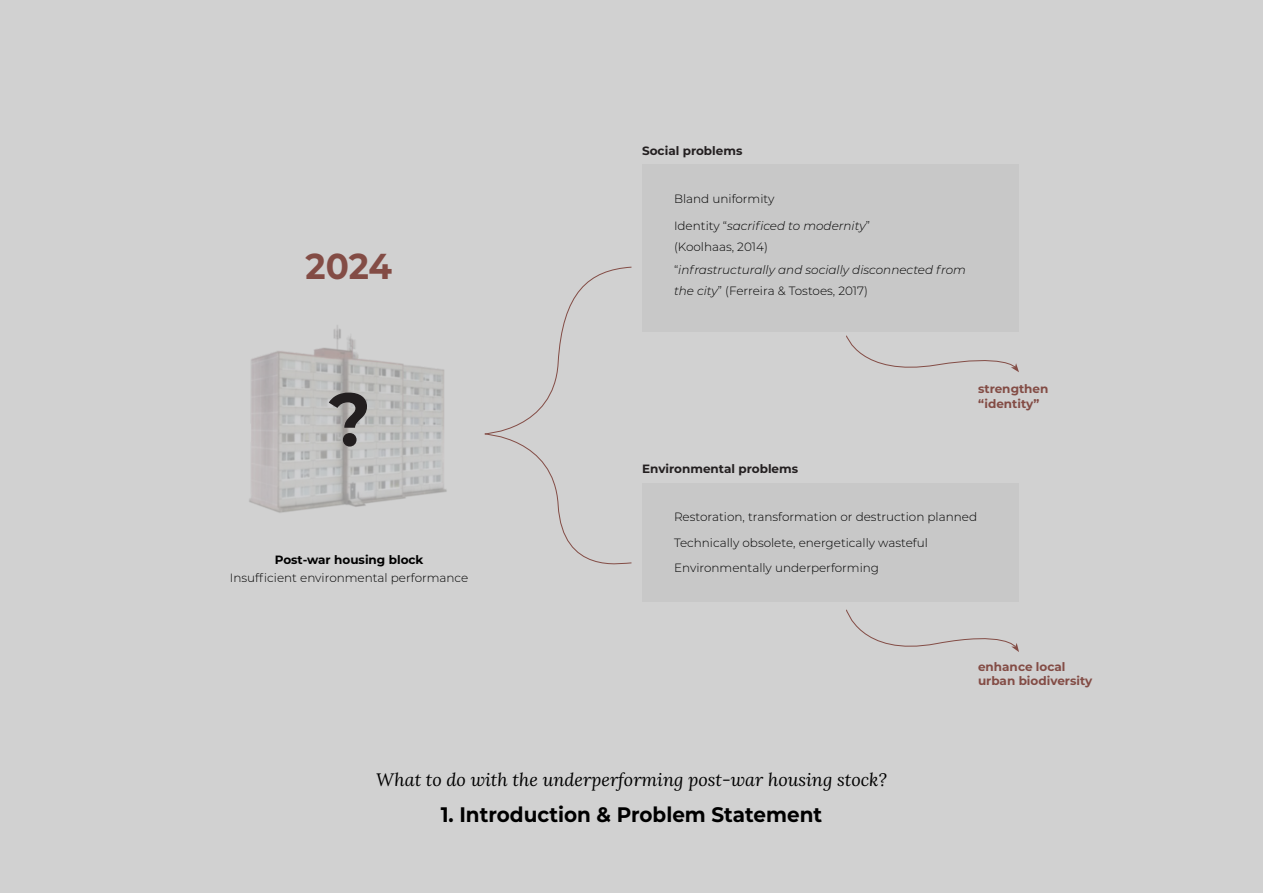
<style>
.page{position:relative;width:1263px;height:893px;background:#d1d1d1}
.page>*{position:absolute;margin:0;border:0;box-sizing:border-box;transform-origin:0 0}
.t1{font:700 75px "Montserrat";color:#231f20;scale:.95 1}
.t2{font:700 36px "Montserrat";color:#834c45;scale:.95 1}
.t3{font:700 21px "Montserrat";color:#000;scale:.95 1}
.t4{font:italic 18px "Lora";color:#000}
.t5{font:300 12px "Montserrat";color:#000}
.t6{font:italic 300 12px "Montserrat";color:#000}
.t7{font:700 12px "Montserrat";color:#834c45}
.t8{font:700 12px "Montserrat";color:#231f20}
.t9{font:700 12px "Montserrat";color:#000}
.s1{font-style:normal}
.s2{font-style:italic}
</style>
<div class="page">
<div style="left:642px;top:164px;width:376px;height:167px;background:#c8c8c8"></div>
<div style="left:642px;top:483px;width:376px;height:119px;background:#c8c8c8"></div>
<img style="left:249px;top:325px;width:198px;height:188px">
<svg style="left:846px;top:335px;width:173px;height:37px"></svg>
<svg style="left:846px;top:609px;width:173px;height:43px"></svg>
<svg style="left:484px;top:267px;width:148px;height:298px"></svg>
<p class="t8" style="left:642px;top:143px;width:102px">Social problems</p>
<p class="t2" style="left:306px;top:240px;width:93px">2024</p>
<p class="t1" style="left:329px;top:365px;width:46px">?</p>
<p class="t9" style="left:275px;top:551px;width:150px">Post-war housing block</p>
<p class="t5" style="left:230px;top:570px;width:240px">Insufficient environmental performance</p>
<p class="t5" style="left:674px;top:191px;width:102px">Bland uniformity</p>
<p class="t6" style="left:674px;top:217px;width:197px"><span class="s1">Identity “</span>sacrificed to modernity<span class="s1">”</span></p>
<p class="t5" style="left:674px;top:238px;width:95px">(Koolhaas, 2014)</p>
<p class="t6" style="left:674px;top:262px;width:293px"><span class="s1">“</span>infrastructurally and socially disconnected from</p>
<p class="t5" style="left:674px;top:283px;width:196px"><span class="s2">the city</span>” (Ferreira &amp; Tostoes, 2017)</p>
<p class="t8" style="left:642px;top:460px;width:158px">Environmental problems</p>
<p class="t7" style="left:978px;top:380px;width:72px">strengthen</p>
<p class="t7" style="left:978px;top:395px;width:63px">“identity”</p>
<p class="t5" style="left:674px;top:508px;width:305px">Restoration, transformation or destruction planned</p>
<p class="t5" style="left:674px;top:535px;width:255px">Technically obsolete, energetically wasteful</p>
<p class="t5" style="left:674px;top:560px;width:207px">Environmentally underperforming</p>
<p class="t7" style="left:978px;top:658px;width:89px">enhance local</p>
<p class="t7" style="left:978px;top:672px;width:116px">urban biodiversity</p>
<p class="t4" style="left:376px;top:767px;width:512px">What to do with the underperforming post-war housing stock?</p>
<p class="t3" style="left:441px;top:799px;width:403px">1. Introduction &amp; Problem Statement</p>
</div>
